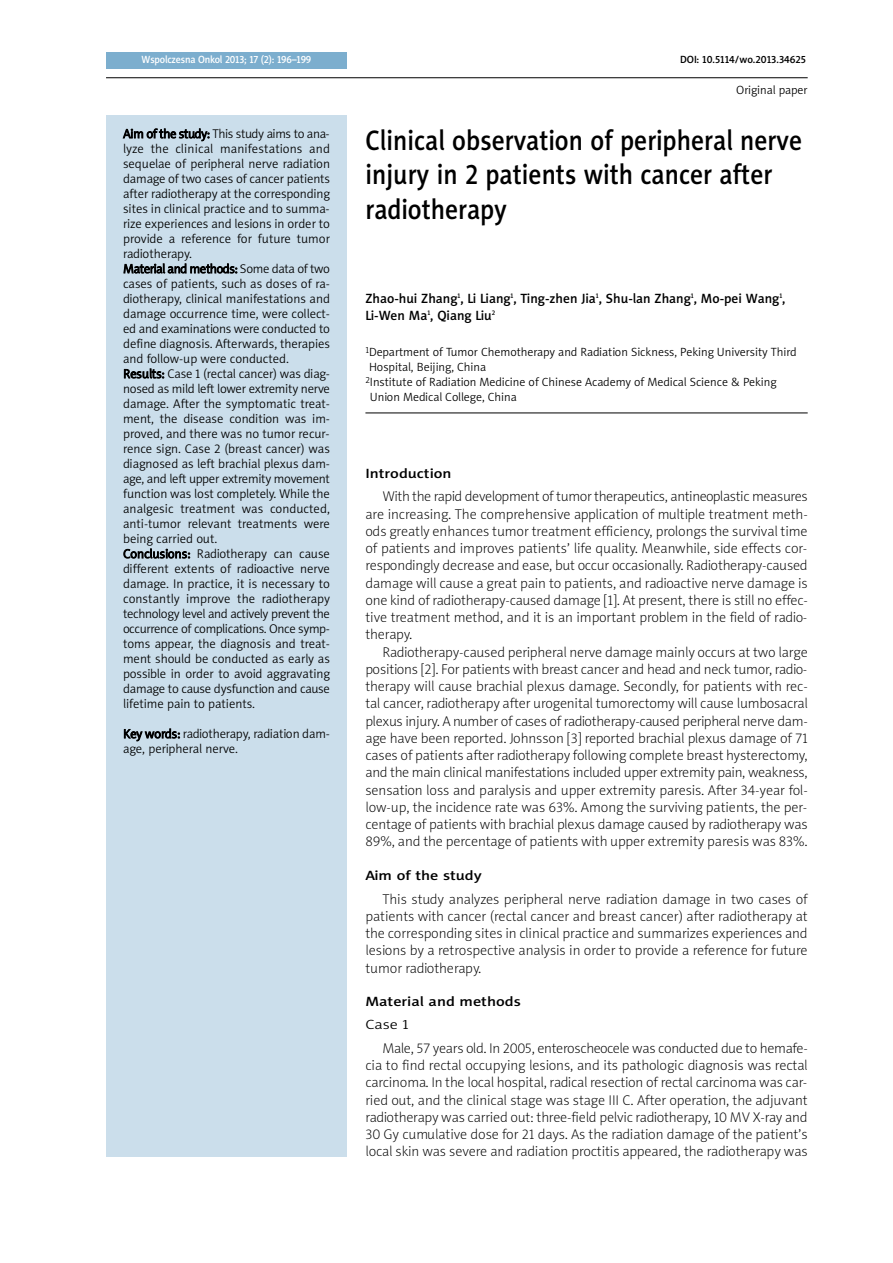
<style>
.page{position:relative;width:893px;height:1263px;background:#fff}
.page>*{position:absolute;margin:0;border:0;box-sizing:border-box;transform-origin:0 0}
.t1{font:28.5px/34.5px "Naomi Sans EFNPS Medium";color:#000;scale:.9 1}
.t2{font:14.25px/17.2px "Naomi Sans EFNPS Thin";color:#000;text-align:justify}
.t3{font:13.5px/16.5px "Naomi Sans EFNPS Medium";color:#000}
.t4{font:13.5px "Naomi Sans EFNPS Medium";color:#000;scale:1.2 1}
.t5{font:13.5px "Naomi Sans EFNPS Light";color:#000;scale:1.2 1}
.t6{font:12.75px/15px "Naomi Sans EFNPS Light";color:#000}
.t7{font:12px "Naomi Sans EFNPS Light";color:#000}
.t8{font:10.5px "Naomi Sans EFNPS Medium";letter-spacing:-.015em;color:#fff;scale:.95 1}
.t9{font:10.5px "Naomi Sans EFNPS Medium";color:#000}
</style>
<div class="page">
<div style="left:106px;top:115px;width:241px;height:1042px;background:#cbdeeb"></div>
<div style="left:106px;top:52px;width:241px;height:16px;background:#7caece"></div>
<hr style="left:106px;top:77px;width:702px;height:1px;background:#000">
<hr style="left:365px;top:413px;width:443px;height:1px;background:#000">
<p class="t8" style="left:142px;top:55px;width:180px">Wspolczesna Onkol 2013; 17 (2): 196–199</p>
<p class="t6" style="left:123px;top:127px;width:208px">Aim of the study: This study aims to ana&shy;lyze the clinical manifestations and sequelae of peripheral nerve radiation damage of two cases of cancer patients after radiotherapy at the corresponding sites in clinical practice and to summa&shy;rize experiences and lesions in order to provide a reference for future tumor radiotherapy.<br>Material and methods: Some data of two cases of patients, such as doses of ra&shy;diotherapy, clinical manifestations and damage occurrence time, were collect&shy;ed and examinations were conducted to define diagnosis. Afterwards, therapies and follow-up were conducted.<br>Results: Case 1 (rectal cancer) was diag&shy;nosed as mild left lower extremity nerve damage. After the symptomatic treat&shy;ment, the disease condition was im&shy;proved, and there was no tumor recur&shy;rence sign. Case 2 (breast cancer) was diagnosed as left brachial plexus dam&shy;age, and left upper extremity movement function was lost completely. While the analgesic treatment was conducted, anti-tumor relevant treatments were being carried out.<br>Conclusions: Radiotherapy can cause different extents of radioactive nerve damage. In practice, it is necessary to constantly improve the radiotherapy technology level and actively prevent the occurrence of complications. Once symp&shy;toms appear, the diagnosis and treat&shy;ment should be conducted as early as possible in order to avoid aggravating damage to cause dysfunction and cause lifetime pain to patients.</p>
<p class="t6" style="left:123px;top:727px;width:208px">Key words: radiotherapy, radiation dam&shy;age, peripheral nerve.</p>
<p class="t9" style="left:680px;top:55px;width:128px">DOI: 10.5114/wo.2013.34625</p>
<p class="t7" style="left:736px;top:85px;width:73px">Original paper</p>
<h1 class="t1" style="left:365px;top:125px;width:487px">Clinical observation of peripheral nerve injury in 2 patients with cancer after radiotherapy</h1>
<p class="t3" style="left:365px;top:291px;width:422px">Zhao-hui Zhang<sup>1</sup>, Li Liang<sup>1</sup>, Ting-zhen Jia<sup>1</sup>, Shu-lan Zhang<sup>1</sup>, Mo-pei Wang<sup>1</sup>,<br>Li-Wen Ma<sup>1</sup>, Qiang Liu<sup>2</sup></p>
<p class="t7" style="left:365px;top:347px;width:433px"><sup>1</sup>Department of Tumor Chemotherapy and Radiation Sickness, Peking University Third</p>
<p class="t7" style="left:369px;top:362px;width:119px">Hospital, Beijing, China</p>
<p class="t7" style="left:365px;top:377px;width:413px"><sup>2</sup>Institute of Radiation Medicine of Chinese Academy of Medical Science &amp; Peking</p>
<p class="t7" style="left:370px;top:392px;width:148px">Union Medical College, China</p>
<p class="t4" style="left:365px;top:468px;width:73px">Introduction</p>
<p class="t2" style="left:365px;top:489px;width:444px;text-indent:17px">With the rapid development of tumor therapeutics, antineoplastic measures are increasing. The comprehensive application of multiple treatment meth&shy;ods greatly enhances tumor treatment efficiency, prolongs the survival time of patients and improves patients’ life quality. Meanwhile, side effects cor&shy;respondingly decrease and ease, but occur occasionally. Radiotherapy-caused damage will cause a great pain to patients, and radioactive nerve damage is one kind of radiotherapy-caused damage [1]. At present, there is still no effec&shy;tive treatment method, and it is an important problem in the field of radio&shy;therapy.</p>
<p class="t2" style="left:365px;top:644px;width:444px;text-indent:17px">Radiotherapy-caused peripheral nerve damage mainly occurs at two large positions [2]. For patients with breast cancer and head and neck tumor, radio&shy;therapy will cause brachial plexus damage. Secondly, for patients with rec&shy;tal cancer, radiotherapy after urogenital tumorectomy will cause lumbosacral plexus injury. A number of cases of radiotherapy-caused peripheral nerve dam&shy;age have been reported. Johnsson [3] reported brachial plexus damage of 71 cases of patients after radiotherapy following complete breast hysterectomy, and the main clinical manifestations included upper extremity pain, weakness, sensation loss and paralysis and upper extremity paresis. After 34-year fol&shy;low-up, the incidence rate was 63%. Among the surviving patients, the per&shy;centage of patients with brachial plexus damage caused by radiotherapy was 89%, and the percentage of patients with upper extremity paresis was 83%.</p>
<p class="t4" style="left:365px;top:870px;width:99px">Aim of the study</p>
<p class="t2" style="left:365px;top:891px;width:444px;text-indent:17px">This study analyzes peripheral nerve radiation damage in two cases of patients with cancer (rectal cancer and breast cancer) after radiotherapy at the corresponding sites in clinical practice and summarizes experiences and lesions by a retrospective analysis in order to provide a reference for future tumor radiotherapy.</p>
<p class="t4" style="left:365px;top:996px;width:131px">Material and methods</p>
<p class="t5" style="left:365px;top:1019px;width:38px">Case 1</p>
<p class="t2" style="left:365px;top:1041px;width:444px;text-indent:17px">Male, 57 years old. In 2005, enteroscheocele was conducted due to hemafe&shy;cia to find rectal occupying lesions, and its pathologic diagnosis was rectal carcinoma. In the local hospital, radical resection of rectal carcinoma was car&shy;ried out, and the clinical stage was stage III C. After operation, the adjuvant radiotherapy was carried out: three-field pelvic radiotherapy, 10 MV X-ray and 30 Gy cumulative dose for 21 days. As the radiation damage of the patient’s local skin was severe and radiation proctitis appeared, the radiotherapy was</p>
</div>
